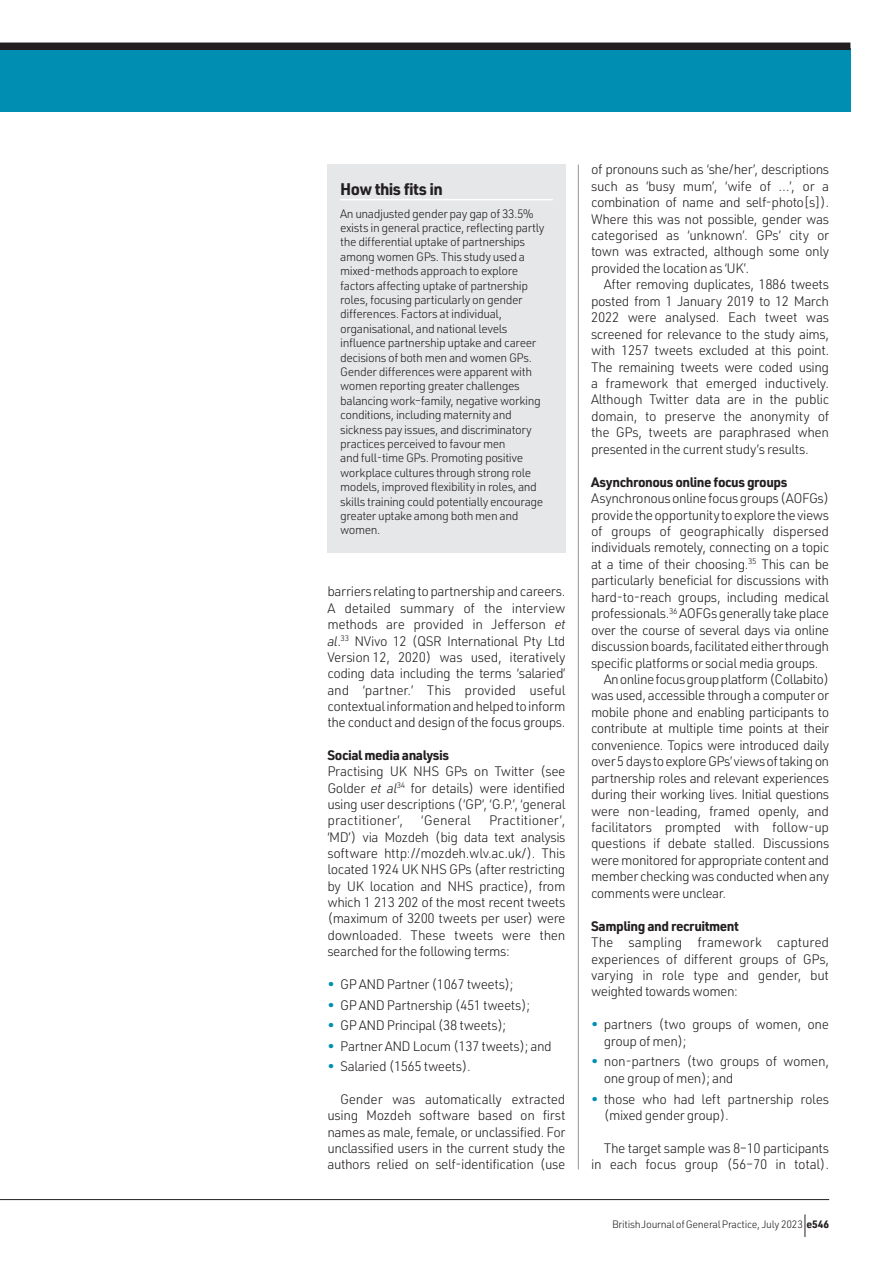
<style>
.page{position:relative;width:893px;height:1263px;background:#fff}
.page>*{position:absolute;margin:0;border:0;box-sizing:border-box;transform-origin:0 0}
.t1{font:700 16.5px "URWDIN";letter-spacing:-.035em;color:#231f20}
.t2{font:300 13.5px/16.4px "URWDIN";letter-spacing:-.035em;color:#231f20;text-align:justify}
.t3{font:700 13.5px "URWDIN";letter-spacing:-.035em;color:#231f20}
.t4{font:300 13.5px "URWDIN";letter-spacing:-.005em;color:#231f20}
.t5{font:300 12px/14.4px "URWDIN";letter-spacing:-.035em;color:#231f20}
.t6{font:300 10.5px "URWDIN";letter-spacing:-.025em;color:#231f20}
.s1{font-style:italic}
.s2{color:#008fb3}
.s3{font-weight:700}
</style>
<div class="page">
<div style="left:0;top:48px;width:850px;height:63px;background:#008fb3"></div>
<div style="left:0;top:43px;width:850px;height:7px;background:#231f20"></div>
<hr style="left:578px;top:165px;width:1px;height:1004px;background:#939598">
<div style="left:327px;top:165px;width:239px;height:388px;background:#e6e7e9"></div>
<hr style="left:340px;top:199px;width:213px;height:1px;background:#fff">
<hr style="left:0;top:1199px;width:829px;height:1px;background:#231f20">
<svg style="left:805px;top:1214px;width:1px;height:23px"></svg>
<p class="t1" style="left:340px;top:181px;width:104px">How this fits in</p>
<p class="t5" style="left:340px;top:207px;width:206px">An unadjusted gender pay gap of 33.5% exists in general practice, reflecting partly the differential uptake of partnerships among women GPs. This study used a mixed-methods approach to explore factors affecting uptake of partnership roles, focusing particularly on gender differences. Factors at individual, organisational, and national levels influence partnership uptake and career decisions of both men and women GPs.<br>Gender differences were apparent with women reporting greater challenges balancing work–family, negative working conditions, including maternity and sickness pay issues, and discriminatory practices perceived to favour men<br>and full-time GPs. Promoting positive workplace cultures through strong role models, improved flexibility in roles, and skills training could potentially encourage greater uptake among both men and women.</p>
<p class="t2" style="left:327px;top:584px;width:240px">barriers relating to partnership and careers.<br>A detailed summary of the interview methods are provided in Jefferson <span class="s1">et al</span>.<sup>33</sup> NVivo 12 (QSR International Pty Ltd Version 12, 2020) was used, iteratively coding data including the terms ‘salaried’ and ‘partner.’ This provided useful contextual information and helped to inform the conduct and design of the focus groups.</p>
<p class="t3" style="left:327px;top:749px;width:123px">Social media analysis</p>
<p class="t2" style="left:327px;top:764px;width:240px">Practising UK NHS GPs on Twitter (see Golder <span class="s1">et al</span><sup>34</sup> for details) were identified using user descriptions (‘GP’, ‘G.P.’, ‘general practitioner’,</p>
<p class="t4" style="left:421px;top:814px;width:51px">‘General</p>
<p class="t2" style="left:327px;top:813px;width:240px;text-indent:162px">Practitioner’, ‘MD’) via Mozdeh (big data text analysis software http://mozdeh.wlv.ac.uk/). This located 1924 UK NHS GPs (after restricting by UK location and NHS practice), from which 1 213 202 of the most recent tweets (maximum of 3200 tweets per user) were downloaded. These tweets were then searched for the following terms:</p>
<p class="t2" style="left:327px;top:977px;width:188px"><span class="s2">•</span> GP AND Partner (1067 tweets);</p>
<p class="t2" style="left:327px;top:997px;width:204px"><span class="s2">•</span> GP AND Partnership (451 tweets);</p>
<p class="t2" style="left:327px;top:1018px;width:180px"><span class="s2">•</span> GP AND Principal (38 tweets);</p>
<p class="t2" style="left:327px;top:1039px;width:226px"><span class="s2">•</span> Partner AND Locum (137 tweets); and</p>
<p class="t2" style="left:327px;top:1059px;width:145px"><span class="s2">•</span> Salaried (1565 tweets).</p>
<p class="t2" style="left:327px;top:1092px;width:240px;text-indent:13px">Gender was automatically extracted using Mozdeh software based on first names as male, female, or unclassified. For unclassified users in the current study the authors relied on self-identification (use</p>
<p class="t2" style="left:591px;top:161px;width:240px">of pronouns such as ‘she/her’, descriptions such as ‘busy mum’, ‘wife of …’, or a combination of name and self-photo[s]).<br>Where this was not possible, gender was categorised as ‘unknown’. GPs’ city or town was extracted, although some only provided the location as ‘UK’.</p>
<p class="t2" style="left:591px;top:277px;width:240px;text-indent:13px">After removing duplicates, 1886 tweets posted from 1 January 2019 to 12 March 2022 were analysed. Each tweet was screened for relevance to the study aims, with 1257 tweets excluded at this point.<br>The remaining tweets were coded using a framework that emerged inductively.<br>Although Twitter data are in the public domain, to preserve the anonymity of the GPs, tweets are paraphrased when presented in the current study’s results.</p>
<p class="t3" style="left:591px;top:476px;width:198px">Asynchronous online focus groups</p>
<p class="t2" style="left:591px;top:491px;width:240px">Asynchronous online focus groups (AOFGs)</p>
<p class="t2" style="left:591px;top:507px;width:240px">provide the opportunity to explore the views</p>
<p class="t2" style="left:591px;top:524px;width:240px">of groups of geographically dispersed</p>
<p class="t2" style="left:591px;top:540px;width:240px">individuals remotely, connecting on a topic</p>
<p class="t2" style="left:591px;top:557px;width:240px">at a time of their choosing.<sup>35</sup> This can be</p>
<p class="t2" style="left:591px;top:573px;width:240px">particularly beneficial for discussions with</p>
<p class="t2" style="left:591px;top:590px;width:240px">hard-to-reach groups, including medical</p>
<p class="t2" style="left:591px;top:606px;width:240px">professionals.<sup>36</sup> AOFGs generally take place</p>
<p class="t2" style="left:591px;top:623px;width:240px">over the course of several days via online</p>
<p class="t2" style="left:591px;top:639px;width:240px">discussion boards, facilitated either through</p>
<p class="t2" style="left:591px;top:655px;width:229px">specific platforms or social media groups.</p>
<p class="t2" style="left:604px;top:672px;width:227px">An online focus group platform (Collabito)</p>
<p class="t2" style="left:591px;top:688px;width:240px">was used, accessible through a computer or</p>
<p class="t2" style="left:591px;top:705px;width:240px">mobile phone and enabling participants to</p>
<p class="t2" style="left:591px;top:721px;width:240px">contribute at multiple time points at their</p>
<p class="t2" style="left:591px;top:738px;width:240px">convenience. Topics were introduced daily</p>
<p class="t2" style="left:591px;top:754px;width:240px">over 5 days to explore GPs’ views of taking on</p>
<p class="t2" style="left:591px;top:771px;width:240px">partnership roles and relevant experiences</p>
<p class="t2" style="left:591px;top:787px;width:240px">during their working lives. Initial questions</p>
<p class="t2" style="left:591px;top:803px;width:239px">were non-leading, framed openly, and</p>
<p class="t2" style="left:591px;top:820px;width:240px">facilitators prompted with follow-up</p>
<p class="t2" style="left:591px;top:836px;width:240px">questions if debate stalled. Discussions</p>
<p class="t2" style="left:591px;top:853px;width:240px">were monitored for appropriate content and</p>
<p class="t2" style="left:591px;top:869px;width:240px">member checking was conducted when any</p>
<p class="t2" style="left:591px;top:886px;width:136px">comments were unclear.</p>
<p class="t3" style="left:591px;top:919px;width:149px">Sampling and recruitment</p>
<p class="t2" style="left:591px;top:935px;width:240px">The sampling framework captured experiences of different groups of GPs, varying in role type and gender, but weighted towards women:</p>
<p class="t2" style="left:604px;top:1017px;width:227px;text-indent:-13px"><span class="s2">•</span> partners (two groups of women, one group of men);</p>
<p class="t2" style="left:604px;top:1054px;width:227px;text-indent:-13px"><span class="s2">•</span> non-partners (two groups of women, one group of men); and</p>
<p class="t2" style="left:604px;top:1091px;width:227px;text-indent:-13px"><span class="s2">•</span> those who had left partnership roles (mixed gender group).</p>
<p class="t2" style="left:591px;top:1141px;width:240px;text-align:right">The target sample was 8–10 participants in each focus group (56–70 in total).</p>
<p class="t6" style="left:612px;top:1219px;width:219px">BritishJournalofGeneralPractice, July 2023 <span class="s3">e546</span></p>
</div>
